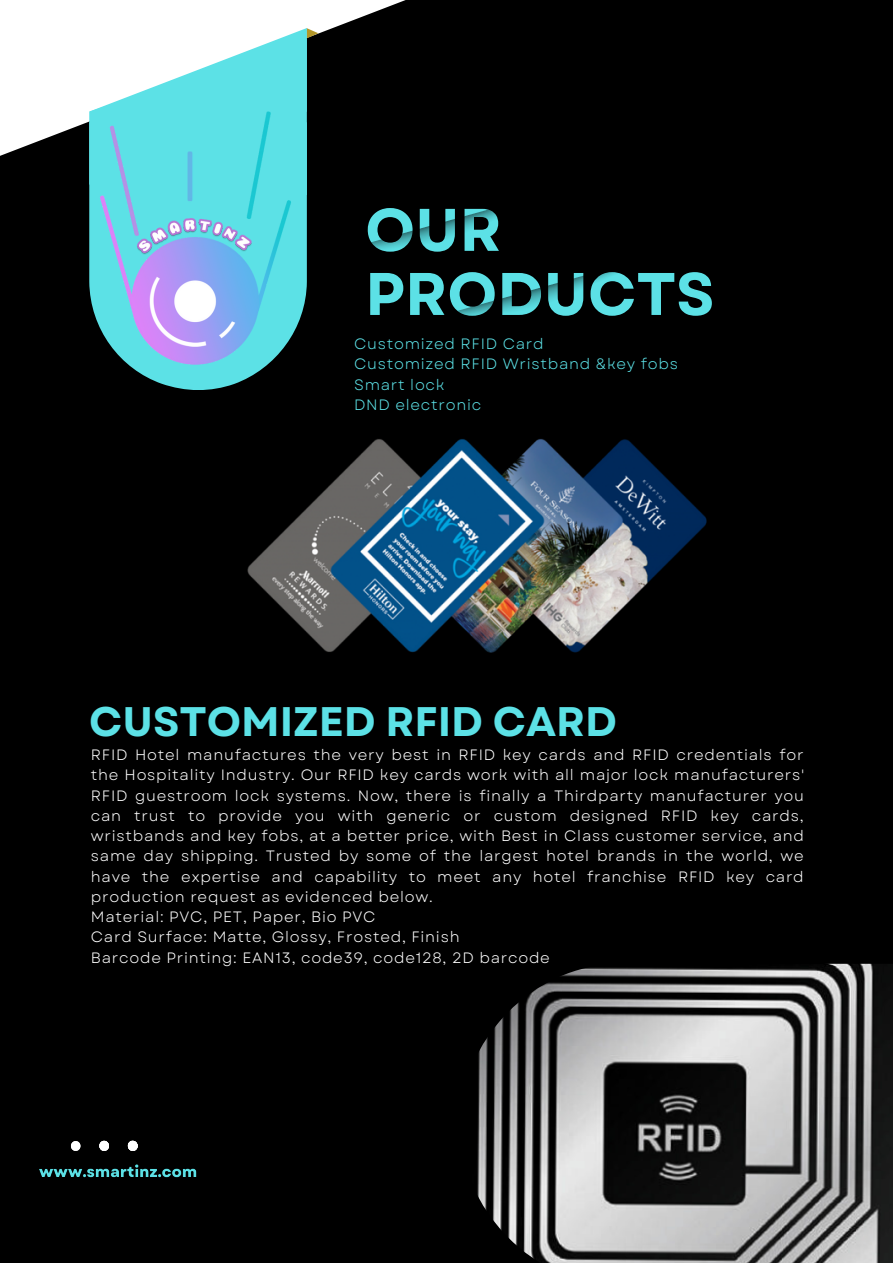
<style>
.page{position:relative;width:893px;height:1264px;background:#fff}
.page>*{position:absolute;margin:0;border:0;box-sizing:border-box;transform-origin:0 0}
.t1{font:700 60px/64.1px "Garet";color:#5ce1e6}
.t2{font:700 41.25px "Garet";color:#5ce1e6}
.t3{font:15px/20.2px "Garet";letter-spacing:.05em;color:#fff;text-align:justify}
.t4{font:15px "Garet";letter-spacing:.05em;color:#5ce1e6}
</style>
<div class="page">
<div style="left:0;top:0;width:892px;height:1262px;background:#000"></div>
<svg style="left:0;top:0;width:405px;height:156px;fill:#fff"></svg>
<svg style="left:89px;top:28px;width:229px;height:167px;background:#aae6e8"></svg>
<img style="left:477px;top:963px;width:415px;height:299px">
<img style="left:91px;top:106px;width:227px;height:281px">
<img style="left:247px;top:439px;width:460px;height:214px">
<img style="left:39px;top:1164px;width:158px;height:14px">
<svg style="left:71px;top:1141px;width:9px;height:9px"></svg>
<svg style="left:99px;top:1140px;width:10px;height:10px"></svg>
<svg style="left:128px;top:1140px;width:10px;height:10px"></svg>
<p class="t1" style="left:365px;top:198px;width:351px">OUR<br>PRODUCTS</p>
<p class="t4" style="left:354px;top:333px;width:191px">Customized RFID Card</p>
<p class="t4" style="left:354px;top:353px;width:325px">Customized RFID Wristband &amp;key fobs</p>
<p class="t4" style="left:354px;top:373px;width:92px">Smart lock</p>
<p class="t4" style="left:354px;top:394px;width:129px">DND electronic</p>
<p class="t2" style="left:89px;top:691px;width:529px">CUSTOMIZED RFID CARD</p>
<p class="t3" style="left:91px;top:744px;width:714px">RFID Hotel manufactures the very best in RFID key cards and RFID credentials for the Hospitality Industry. Our RFID key cards work with all major lock manufacturers' RFID guestroom lock systems. Now, there is finally a Thirdparty manufacturer you can trust to provide you with generic or custom designed RFID key cards, wristbands and key fobs, at a better price, with Best in Class customer service, and same day shipping. Trusted by some of the largest hotel brands in the world, we have the expertise and capability to meet any hotel franchise RFID key card production request as evidenced below.</p>
<p class="t3" style="left:91px;top:906px;width:286px">Material: PVC, PET, Paper, Bio PVC</p>
<p class="t3" style="left:91px;top:927px;width:370px">Card Surface: Matte, Glossy, Frosted, Finish</p>
<p class="t3" style="left:91px;top:947px;width:460px">Barcode Printing: EAN13, code39, code128, 2D barcode</p>
</div>
